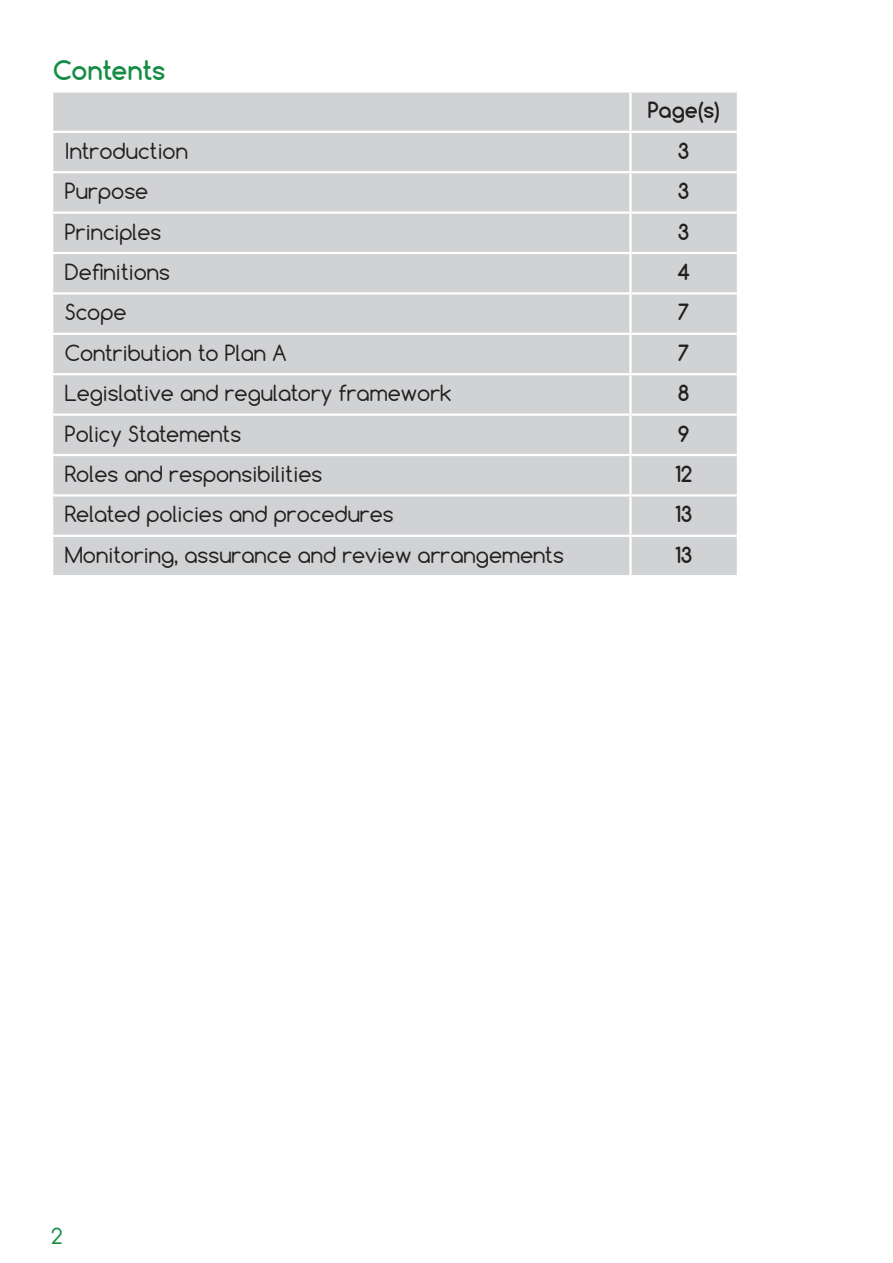
<style>
.page{position:relative;width:893px;height:1263px;background:#fff}
.page>*{position:absolute;margin:0;border:0;box-sizing:border-box;transform-origin:0 0}
.t1{font:700 25.5px "Comfortaa";letter-spacing:-.01em;color:#158e44}
.t2{font:21px "Comfortaa";color:#231f20}
.t3{font:700 21px "Comfortaa";color:#231f20}
.t4{font:21px "Comfortaa";color:#158e44}
</style>
<div class="page">
<div style="left:53px;top:93px;width:684px;height:482px;background:#d1d2d4"></div>
<hr style="left:629px;top:93px;width:3px;height:38px;background:#fff">
<hr style="left:51px;top:131px;width:579px;height:2px;background:#fff">
<hr style="left:630px;top:131px;width:107px;height:2px;background:#fff">
<hr style="left:629px;top:133px;width:3px;height:38px;background:#fff">
<hr style="left:51px;top:171px;width:579px;height:2px;background:#fff">
<hr style="left:630px;top:171px;width:107px;height:2px;background:#fff">
<hr style="left:629px;top:173px;width:3px;height:38px;background:#fff">
<hr style="left:51px;top:211px;width:579px;height:3px;background:#fff">
<hr style="left:630px;top:211px;width:107px;height:3px;background:#fff">
<hr style="left:629px;top:214px;width:3px;height:38px;background:#fff">
<hr style="left:51px;top:252px;width:579px;height:2px;background:#fff">
<hr style="left:630px;top:252px;width:107px;height:2px;background:#fff">
<hr style="left:629px;top:254px;width:3px;height:38px;background:#fff">
<hr style="left:51px;top:292px;width:579px;height:3px;background:#fff">
<hr style="left:630px;top:292px;width:107px;height:3px;background:#fff">
<hr style="left:629px;top:295px;width:3px;height:38px;background:#fff">
<hr style="left:51px;top:333px;width:579px;height:2px;background:#fff">
<hr style="left:630px;top:333px;width:107px;height:2px;background:#fff">
<hr style="left:629px;top:335px;width:3px;height:38px;background:#fff">
<hr style="left:51px;top:373px;width:579px;height:2px;background:#fff">
<hr style="left:630px;top:373px;width:107px;height:2px;background:#fff">
<hr style="left:629px;top:375px;width:3px;height:38px;background:#fff">
<hr style="left:51px;top:413px;width:579px;height:3px;background:#fff">
<hr style="left:630px;top:413px;width:107px;height:3px;background:#fff">
<hr style="left:629px;top:416px;width:3px;height:38px;background:#fff">
<hr style="left:51px;top:454px;width:579px;height:2px;background:#fff">
<hr style="left:630px;top:454px;width:107px;height:2px;background:#fff">
<hr style="left:629px;top:456px;width:3px;height:38px;background:#fff">
<hr style="left:51px;top:494px;width:579px;height:2px;background:#fff">
<hr style="left:630px;top:494px;width:107px;height:2px;background:#fff">
<hr style="left:629px;top:496px;width:3px;height:39px;background:#fff">
<hr style="left:51px;top:535px;width:579px;height:2px;background:#fff">
<hr style="left:630px;top:535px;width:107px;height:2px;background:#fff">
<hr style="left:629px;top:537px;width:3px;height:38px;background:#fff">
<p class="t1" style="left:53px;top:54px;width:114px">Contents</p>
<p class="t3" style="left:648px;top:97px;width:73px">Page(s)</p>
<p class="t2" style="left:65px;top:137px;width:125px">Introduction</p>
<p class="t3" style="left:678px;top:137px;width:13px">3</p>
<p class="t2" style="left:65px;top:178px;width:85px">Purpose</p>
<p class="t3" style="left:678px;top:178px;width:13px">3</p>
<p class="t2" style="left:65px;top:218px;width:98px">Principles</p>
<p class="t3" style="left:678px;top:218px;width:13px">3</p>
<p class="t2" style="left:65px;top:259px;width:107px">Definitions</p>
<p class="t3" style="left:677px;top:259px;width:15px">4</p>
<p class="t2" style="left:65px;top:299px;width:63px">Scope</p>
<p class="t3" style="left:678px;top:299px;width:13px">7</p>
<p class="t2" style="left:65px;top:339px;width:224px">Contribution to Plan A</p>
<p class="t3" style="left:678px;top:339px;width:13px">7</p>
<p class="t2" style="left:65px;top:380px;width:388px">Legislative and regulatory framework</p>
<p class="t3" style="left:678px;top:380px;width:13px">8</p>
<p class="t2" style="left:65px;top:420px;width:178px">Policy Statements</p>
<p class="t3" style="left:678px;top:420px;width:13px">9</p>
<p class="t2" style="left:65px;top:461px;width:259px">Roles and responsibilities</p>
<p class="t3" style="left:675px;top:461px;width:19px">12</p>
<p class="t2" style="left:65px;top:501px;width:330px">Related policies and procedures</p>
<p class="t3" style="left:675px;top:501px;width:19px">13</p>
<p class="t2" style="left:65px;top:541px;width:501px">Monitoring, assurance and review arrangements</p>
<p class="t3" style="left:675px;top:541px;width:19px">13</p>
<p class="t4" style="left:51px;top:1222px;width:13px">2</p>
</div>
